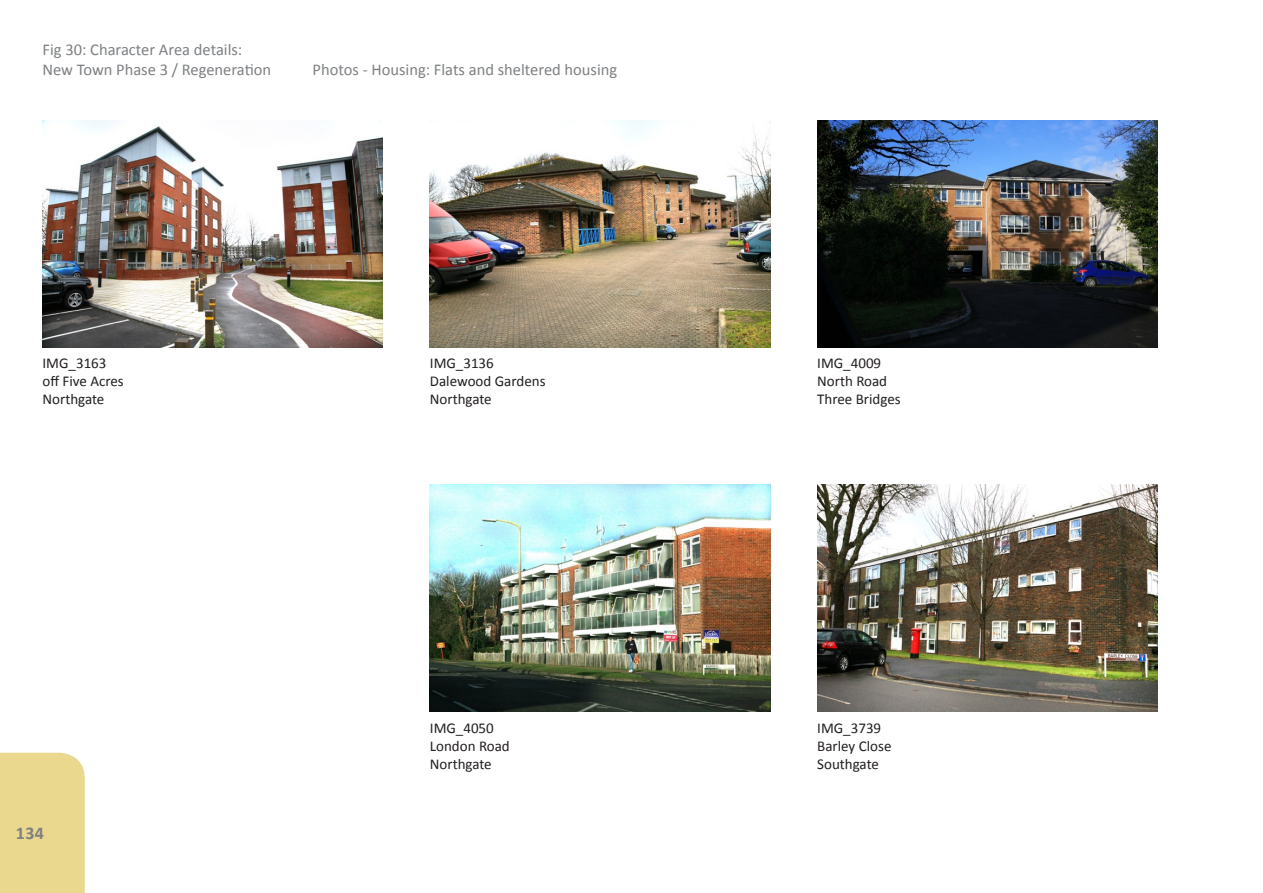
<style>
.page{position:relative;width:1263px;height:893px;background:#fff}
.page>*{position:absolute;margin:0;border:0;box-sizing:border-box;transform-origin:0 0}
.t1{font:700 18px "Calibri";color:#808080}
.t2{font:16.5px/19.8px "Calibri";color:#7e8083}
.t3{font:15px/18px "Calibri";color:#231f20}
</style>
<div class="page">
<img style="left:430px;top:120px;width:340px;height:227px">
<img style="left:430px;top:485px;width:340px;height:226px">
<img style="left:43px;top:120px;width:340px;height:227px">
<img style="left:817px;top:120px;width:340px;height:227px">
<img style="left:817px;top:485px;width:340px;height:226px">
<div style="left:0;top:753px;width:85px;height:140px;background:#ead88e"></div>
<p class="t2" style="left:43px;top:39px;width:230px">Fig 30: Character Area details:<br>New Town Phase 3 / Regeneration</p>
<p class="t2" style="left:313px;top:59px;width:306px">Photos - Housing: Flats and sheltered housing</p>
<p class="t3" style="left:43px;top:354px;width:83px">IMG_3163 off Five Acres<br>Northgate</p>
<p class="t3" style="left:817px;top:354px;width:85px">IMG_4009<br>North Road<br>Three Bridges</p>
<p class="t3" style="left:430px;top:354px;width:117px">IMG_3136<br>Dalewood Gardens<br>Northgate</p>
<p class="t1" style="left:16px;top:822px;width:30px">134</p>
<p class="t3" style="left:430px;top:718px;width:81px">IMG_4050<br>London Road<br>Northgate</p>
<p class="t3" style="left:817px;top:718px;width:76px">IMG_3739<br>Barley Close<br>Southgate</p>
</div>
